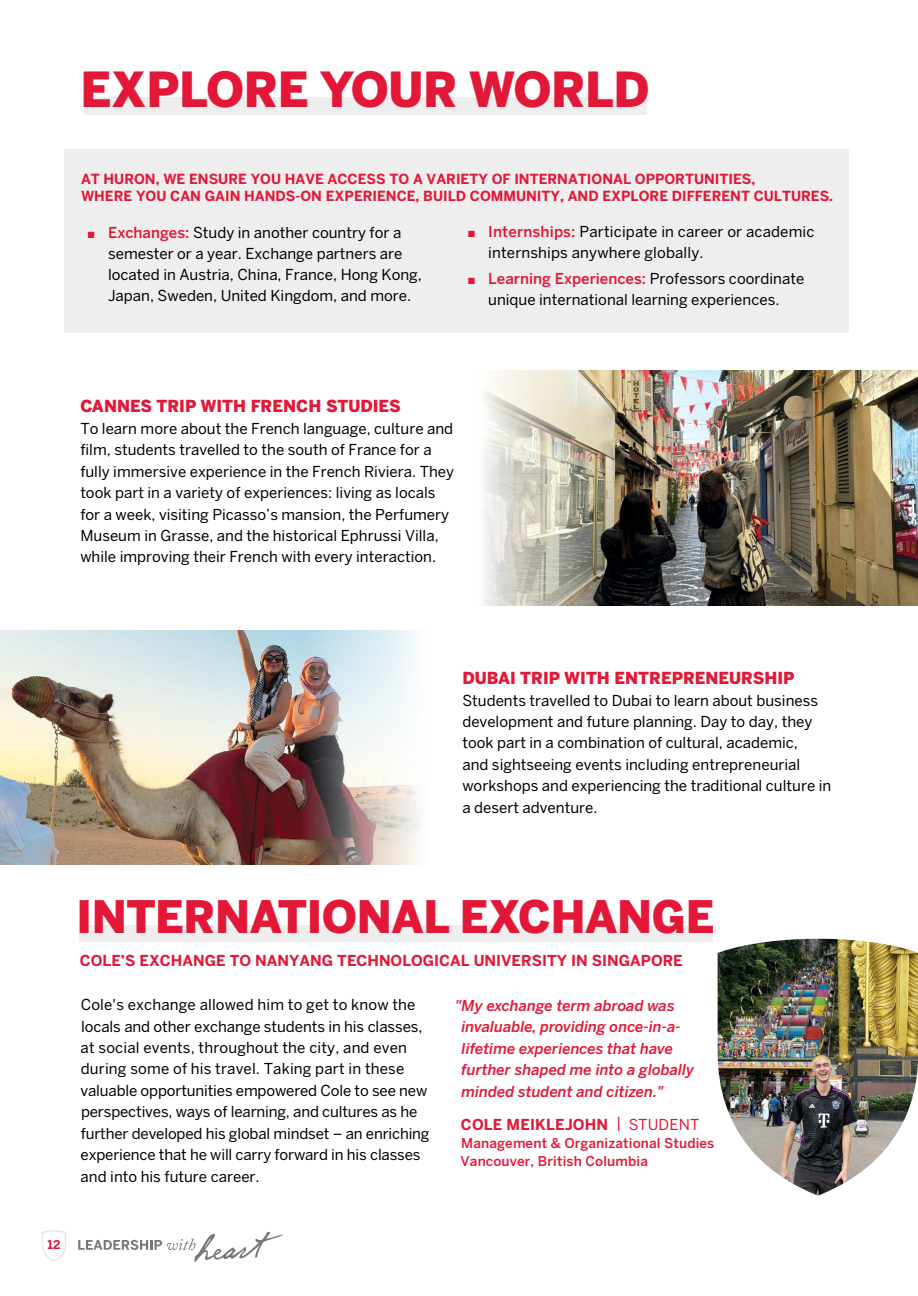
<style>
.page{position:relative;width:918px;height:1296px;background:#fff}
.page>*{position:absolute;margin:0;border:0;box-sizing:border-box;transform-origin:0 0}
.t1{font:900 48px "Benton Sans";letter-spacing:-.01em;color:#e31838}
.t2{font:900 44.4px "Benton Sans";letter-spacing:-.01em;color:#e31838}
.t3{font:900 16.5px "Benton Sans";color:#e31838}
.t4{font:15px/21.5px "Benton Sans";color:#000}
.t5{font:italic 500 15px/21.5px "Benton Sans";color:#e31838}
.t6{font:700 15px "Benton Sans";color:#e31838}
.t7{font:700 13.8px/16.5px "Benton Sans";color:#e31838}
.t8{font:500 13.5px/18px "Benton Sans";letter-spacing:.01em;color:#e31838}
.t9{font:700 12px "Benton Sans";color:#e31838}
.s1{color:#e31838}
.s2{font-weight:500;color:#e31838}
.s3{font-weight:400}
</style>
<div class="page">
<svg style="left:42px;top:1230px;width:24px;height:32px"></svg>
<svg style="left:78px;top:1232px;width:205px;height:30px"></svg>
<div style="left:65px;top:149px;width:784px;height:184px;background:#eeeeef"></div>
<div style="left:80px;top:925px;width:633px;height:17px;background:#eeeeef"></div>
<img style="left:484px;top:371px;width:434px;height:234px">
<img style="left:0;top:630px;width:420px;height:234px">
<div style="left:84px;top:97px;width:563px;height:17px;background:#eeeeef"></div>
<img style="left:718px;top:939px;width:200px;height:257px">
<h1 class="t1" style="left:80px;top:60px;width:571px">EXPLORE YOUR WORLD</h1>
<p class="t7" style="left:81px;top:171px;width:754px">AT HURON, WE ENSURE YOU HAVE ACCESS TO A VARIETY OF INTERNATIONAL OPPORTUNITIES,<br>WHERE YOU CAN GAIN HANDS-ON EXPERIENCE, BUILD COMMUNITY, AND EXPLORE DIFFERENT CULTURES.</p>
<p class="t4" style="left:488px;top:221px;width:328px;line-height:21px;text-indent:-20px"><span class="s1">■</span> <span class="s2">Internships:</span> Participate in career or academic internships anywhere globally.</p>
<p class="t4" style="left:468px;top:268px;width:338px;line-height:21px;text-align:center"><span class="s1">■</span> <span class="s2">Learning Experiences:</span> Professors coordinate unique international learning experiences.</p>
<p class="t4" style="left:108px;top:222px;width:315px;line-height:21px;text-indent:-20px"><span class="s1">■</span> <span class="s2">Exchanges:</span> Study in another country for a semester or a year. Exchange partners are located in Austria, China, France, Hong Kong, Japan, Sweden, United Kingdom, and more.</p>
<p class="t3" style="left:80px;top:396px;width:322px">CANNES TRIP WITH FRENCH STUDIES</p>
<p class="t4" style="left:80px;top:417px;width:375px">To learn more about the French language, culture and film, students travelled to the south of France for a fully immersive experience in the French Riviera. They took part in a variety of experiences: living as locals for a week, visiting Picasso’s mansion, the Perfumery Museum in Grasse, and the historical Ephrussi Villa, while improving their French with every interaction.</p>
<p class="t3" style="left:462px;top:668px;width:334px">DUBAI TRIP WITH ENTREPRENEURSHIP</p>
<p class="t4" style="left:462px;top:689px;width:370px">Students travelled to Dubai to learn about business development and future planning. Day to day, they took part in a combination of cultural, academic,<br>and sightseeing events including entrepreneurial workshops and experiencing the traditional culture in a desert adventure.</p>
<h2 class="t2" style="left:77px;top:890px;width:639px">INTERNATIONAL EXCHANGE</h2>
<p class="t6" style="left:80px;top:951px;width:604px">COLE’S EXCHANGE TO NANYANG TECHNOLOGICAL UNIVERSITY IN SINGAPORE</p>
<p class="t4" style="left:81px;top:994px;width:350px">Cole's exchange allowed him to get to know the locals and other exchange students in his classes, at social events, throughout the city, and even during some of his travel. Taking part in these valuable opportunities empowered Cole to see new perspectives, ways of learning, and cultures as he further developed his global mindset – an enriching experience that he will carry forward in his classes and into his future career.</p>
<p class="t5" style="left:461px;top:994px;width:235px;text-indent:-6px">"My exchange term abroad was invaluable, providing once-in-a&shy;lifetime experiences that have further shaped me into a globally minded student and citizen."</p>
<p class="t6" style="left:461px;top:1115px;width:240px">COLE MEIKLEJOHN <span class="s3">| STUDENT</span></p>
<p class="t8" style="left:461px;top:1134px;width:255px">Management &amp; Organizational Studies<br>Vancouver, British Columbia</p>
<p class="t9" style="left:48px;top:1238px;width:14px">12</p>
</div>
